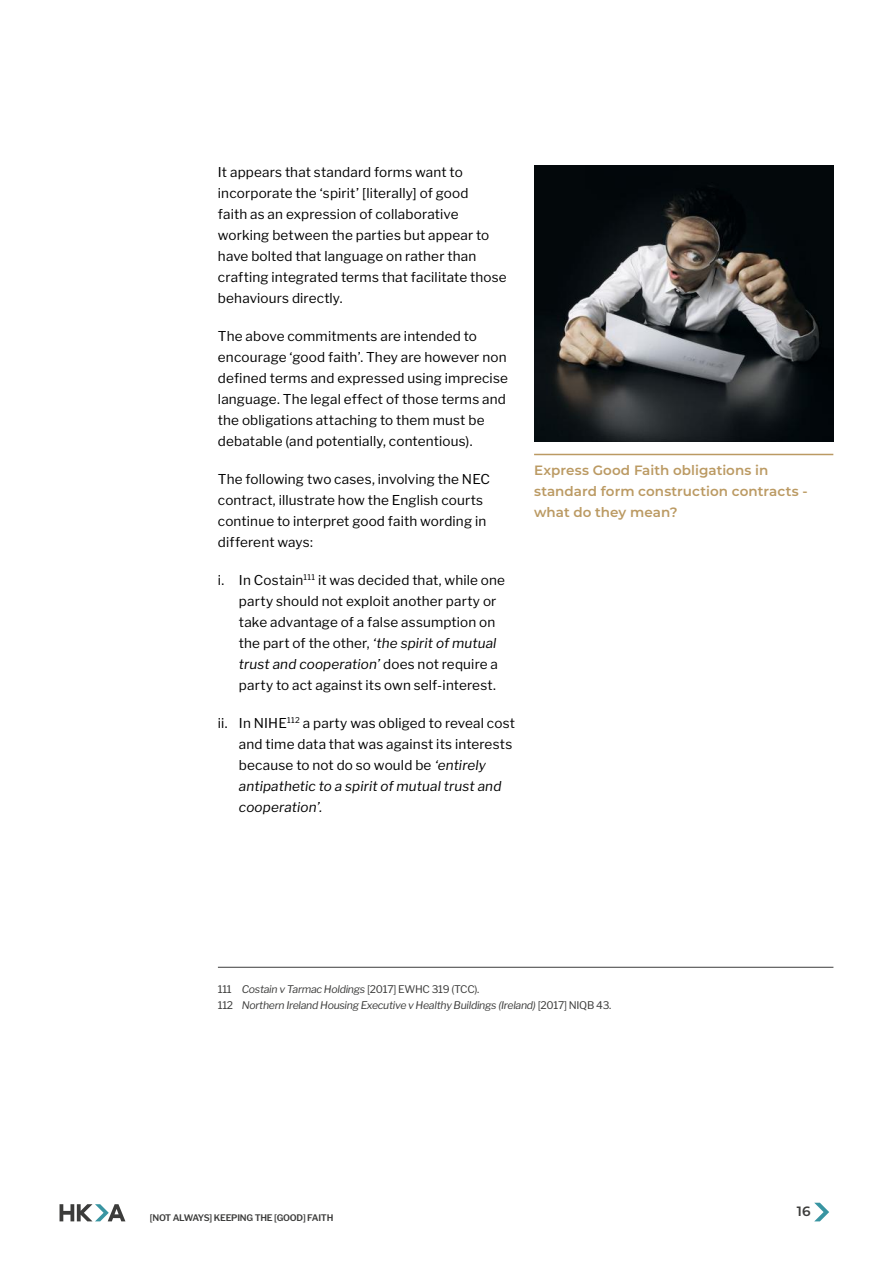
<style>
.page{position:relative;width:893px;height:1263px;background:#fff}
.page>*{position:absolute;margin:0;border:0;box-sizing:border-box;transform-origin:0 0}
.t1{font:13.5px/21px "Libre Franklin";letter-spacing:.01em;color:#000}
.t2{font:600 13.5px/21px "Montserrat";letter-spacing:.005em;color:#bb9a63}
.t3{font:600 13.5px "Montserrat";color:#3c3c3b}
.t4{font:italic 10.5px/16.2px "Libre Franklin";letter-spacing:-.025em;color:#3c3c3b}
.t5{font:600 9px "Libre Franklin";letter-spacing:-.025em;color:#3c3c3b}
.s1{font-style:italic}
.s2{font-style:normal}
</style>
<div class="page">
<svg style="left:60px;top:1204px;width:65px;height:17px"></svg>
<svg style="left:814px;top:1203px;width:15px;height:18px"></svg>
<hr style="left:218px;top:967px;width:615px;height:1px;background:#3c3c3b">
<img style="left:534px;top:165px;width:299px;height:277px">
<hr style="left:534px;top:454px;width:299px;height:1px;background:#bb9a63">
<p class="t1" style="left:218px;top:161px;width:290px">It appears that standard forms want to incorporate the ‘spirit’ [literally] of good<br>faith as an expression of collaborative working between the parties but appear to have bolted that language on rather than crafting integrated terms that facilitate those behaviours directly.</p>
<p class="t1" style="left:218px;top:325px;width:292px">The above commitments are intended to encourage ‘good faith’. They are however non defined terms and expressed using imprecise language. The legal effect of those terms and the obligations attaching to them must be debatable (and potentially, contentious).</p>
<p class="t1" style="left:218px;top:468px;width:274px">The following two cases, involving the NEC contract, illustrate how the English courts continue to interpret good faith wording in different ways:</p>
<p class="t1" style="left:239px;top:569px;width:268px;text-indent:-21px">i. In Costain<sup>111</sup> it was decided that, while one party should not exploit another party or take advantage of a false assumption on the part of the other, <span class="s1">‘the spirit of mutual trust and cooperation’</span> does not require a party to act against its own self-interest.</p>
<p class="t1" style="left:239px;top:712px;width:278px;text-indent:-21px">ii. In NIHE<sup>112</sup> a party was obliged to reveal cost and time data that was against its interests because to not do so would be <span class="s1">‘entirely antipathetic to a spirit of mutual trust and cooperation’.</span></p>
<p class="t2" style="left:534px;top:459px;width:275px">Express Good Faith obligations in standard form construction contracts - what do they mean?</p>
<p class="t4" style="left:218px;top:981px;width:395px"><span class="s2">111</span> Costain v Tarmac Holdings <span class="s2">[2017] EWHC 319 (TCC).<br>112</span> Northern Ireland Housing Executive v Healthy Buildings (Ireland) <span class="s2">[2017] NIQB 43.</span></p>
<p class="t5" style="left:150px;top:1213px;width:185px">[NOT ALWAYS] KEEPING THE [GOOD] FAITH</p>
<p class="t3" style="left:797px;top:1202px;width:15px">16</p>
</div>
